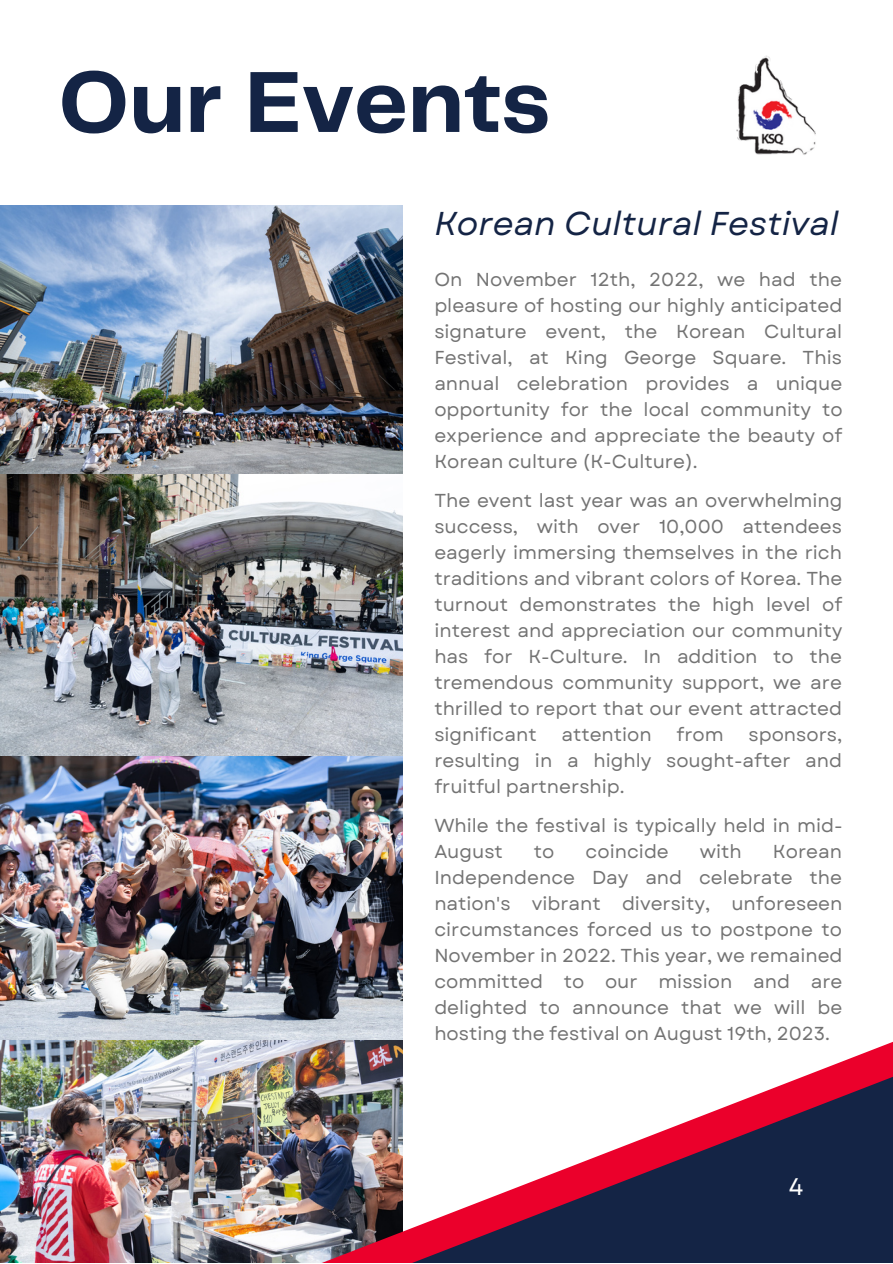
<style>
.page{position:relative;width:893px;height:1264px;background:#fff}
.page>*{position:absolute;margin:0;border:0;box-sizing:border-box;transform-origin:0 0}
.t1{font:700 89.85px "Telegraf";color:#142445}
.t2{font:italic 33px "Garet";color:#142445}
.t3{font:24px "Garet";color:#fff}
.t4{font:18.75px/26px "Garet";color:#737373;text-align:justify}
</style>
<div class="page">
<img style="left:0;top:205px;width:402px;height:552px">
<img style="left:0;top:757px;width:402px;height:158px">
<img style="left:0;top:915px;width:892px;height:347px">
<svg style="left:457px;top:1129px;width:435px;height:133px;background:#583e5c"></svg>
<img style="left:736px;top:55px;width:80px;height:100px">
<p class="t1" style="left:58px;top:64px;width:493px">Our Events</p>
<p class="t2" style="left:434px;top:199px;width:406px">Korean Cultural Festival</p>
<p class="t4" style="left:434px;top:266px;width:410px">On November 12th, 2022, we had the pleasure of hosting our highly anticipated signature event, the Korean Cultural Festival, at King George Square. This annual celebration provides a unique opportunity for the local community to experience and appreciate the beauty of Korean culture (K-Culture).</p>
<p class="t4" style="left:434px;top:487px;width:409px">The event last year was an overwhelming success, with over 10,000 attendees eagerly immersing themselves in the rich traditions and vibrant colors of Korea. The turnout demonstrates the high level of interest and appreciation our community has for K-Culture. In addition to the tremendous community support, we are thrilled to report that our event attracted significant</p>
<p class="t4" style="left:561px;top:721px;width:92px">attention</p>
<p class="t4" style="left:676px;top:721px;width:49px">from</p>
<p class="t4" style="left:434px;top:721px;width:409px;text-indent:314px">sponsors, resulting in a highly sought-after and fruitful partnership.</p>
<p class="t4" style="left:434px;top:812px;width:410px">While the festival is typically held in mid-<br>August</p>
<p class="t4" style="left:534px;top:838px;width:22px">to</p>
<p class="t4" style="left:585px;top:838px;width:85px">coincide</p>
<p class="t4" style="left:700px;top:838px;width:43px">with</p>
<p class="t4" style="left:434px;top:838px;width:410px;text-indent:338px">Korean Independence Day and celebrate the nation's vibrant diversity, unforeseen circumstances forced us to postpone to November in 2022. This year, we remained committed to our mission and are delighted to announce that we will be hosting the festival on August 19th, 2023.</p>
<p class="t3" style="left:788px;top:1168px;width:16px">4</p>
</div>
